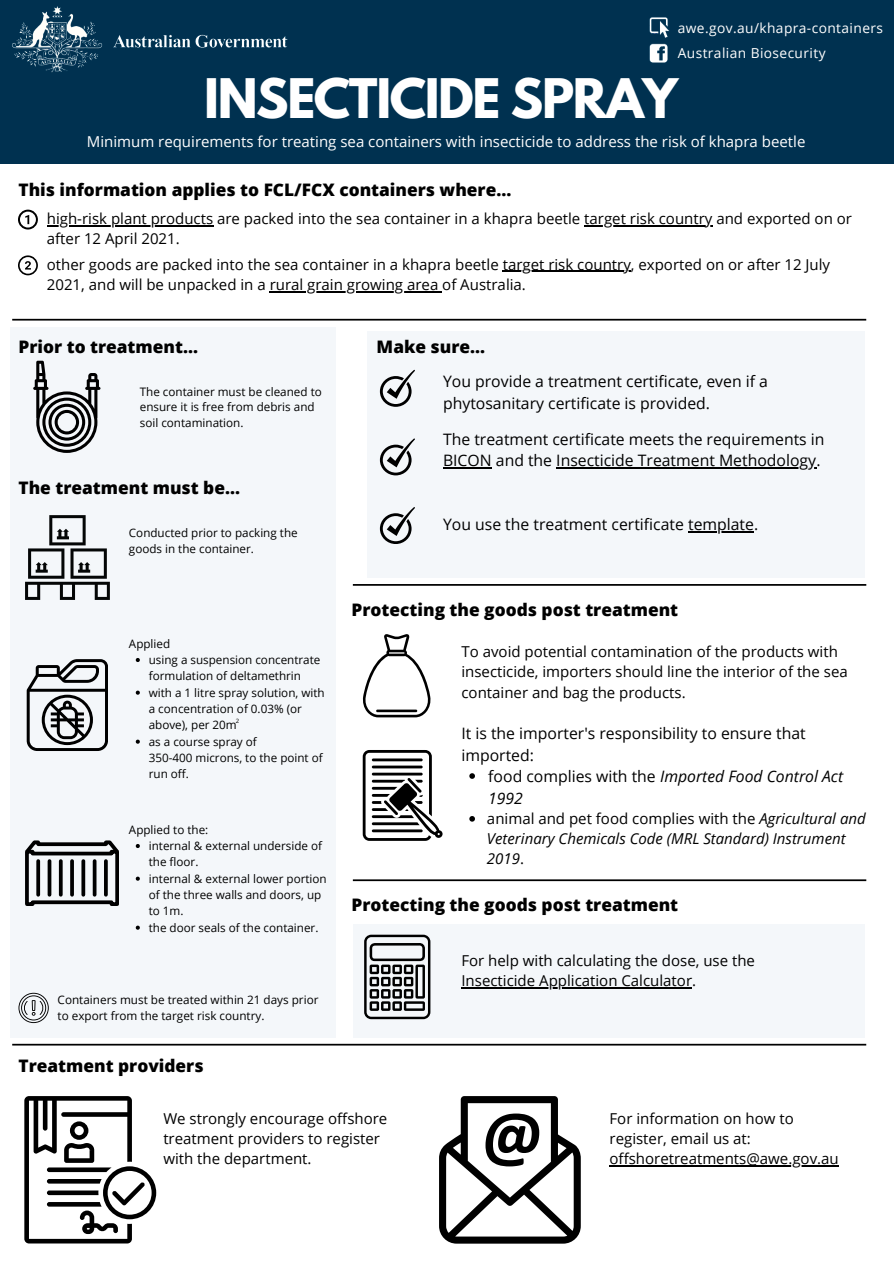
<style>
.page{position:relative;width:894px;height:1264px;background:#fff}
.page>*{position:absolute;margin:0;border:0;box-sizing:border-box;transform-origin:0 0}
.t1{font:700 48.3px "League Spartan";letter-spacing:-.03em;color:#fff}
.t2{font:800 17.25px "Open Sans";color:#000}
.t3{font:15.75px/21.5px "Open Sans";color:#000}
.t4{font:italic 15.75px/21.5px "Open Sans";color:#000}
.t5{font:15px/20.2px "Open Sans";color:#000}
.t6{font:italic 15px/20.2px "Open Sans";color:#000}
.t7{font:15px "Open Sans";color:#fff}
.t8{font:13.8px "Open Sans";letter-spacing:.03em;color:#fff}
.t9{font:11.7px/16.4px "Open Sans";color:#000}
.t10{font:6px "Open Sans";color:#000}
.s1{font-style:normal}
</style>
<div class="page">
<div style="left:11px;top:327px;width:325px;height:710px;background:#f4f7fa"></div>
<svg style="left:18px;top:992px;width:31px;height:31px"></svg>
<div style="left:367px;top:331px;width:497px;height:246px;background:#f4f7fa"></div>
<svg style="left:12px;top:1043px;width:854px;height:2px;background:#676767"></svg>
<svg style="left:18px;top:210px;width:20px;height:19px"></svg>
<svg style="left:18px;top:255px;width:20px;height:20px"></svg>
<div style="left:0;top:0;width:893px;height:164px;background:#003150"></div>
<img style="left:12px;top:6px;width:276px;height:67px">
<img style="left:649px;top:17px;width:20px;height:46px">
<svg style="left:12px;top:319px;width:854px;height:1px"></svg>
<svg style="left:380px;top:370px;width:34px;height:37px"></svg>
<svg style="left:380px;top:438px;width:34px;height:37px"></svg>
<svg style="left:380px;top:507px;width:34px;height:37px"></svg>
<svg style="left:353px;top:584px;width:513px;height:1px"></svg>
<svg style="left:25px;top:515px;width:84px;height:84px"></svg>
<svg style="left:33px;top:361px;width:67px;height:92px"></svg>
<svg style="left:25px;top:840px;width:93px;height:65px"></svg>
<svg style="left:70px;top:861px;width:4px;height:33px"></svg>
<svg style="left:81px;top:861px;width:4px;height:33px"></svg>
<hr style="left:93px;top:861px;width:3px;height:33px;background:#000">
<svg style="left:104px;top:861px;width:4px;height:33px"></svg>
<svg style="left:36px;top:861px;width:4px;height:33px"></svg>
<hr style="left:48px;top:861px;width:3px;height:33px;background:#000">
<svg style="left:59px;top:861px;width:4px;height:33px"></svg>
<svg style="left:362px;top:634px;width:69px;height:83px"></svg>
<hr style="left:376px;top:709px;width:41px;height:3px;background:#000">
<svg style="left:362px;top:750px;width:81px;height:90px"></svg>
<svg style="left:27px;top:659px;width:81px;height:92px"></svg>
<svg style="left:24px;top:1096px;width:132px;height:147px"></svg>
<svg style="left:439px;top:1096px;width:141px;height:147px"></svg>
<div style="left:353px;top:924px;width:511px;height:113px;background:#f4f7fa"></div>
<svg style="left:353px;top:879px;width:513px;height:2px"></svg>
<svg style="left:364px;top:934px;width:66px;height:85px"></svg>
<svg style="left:136px;top:658px;width:4px;height:4px"></svg>
<svg style="left:136px;top:690px;width:4px;height:4px"></svg>
<svg style="left:136px;top:739px;width:4px;height:4px"></svg>
<hr style="left:502px;top:271px;width:128px;height:1px;background:#000">
<hr style="left:269px;top:291px;width:173px;height:1px;background:#000">
<hr style="left:47px;top:225px;width:166px;height:1px;background:#000">
<hr style="left:584px;top:225px;width:128px;height:1px;background:#000">
<hr style="left:443px;top:467px;width:48px;height:1px;background:#000">
<hr style="left:556px;top:467px;width:260px;height:1px;background:#000">
<hr style="left:688px;top:531px;width:65px;height:1px;background:#000">
<svg style="left:136px;top:844px;width:4px;height:4px"></svg>
<svg style="left:136px;top:876px;width:4px;height:4px"></svg>
<svg style="left:136px;top:925px;width:4px;height:4px"></svg>
<svg style="left:469px;top:773px;width:6px;height:5px"></svg>
<svg style="left:469px;top:816px;width:6px;height:5px"></svg>
<hr style="left:609px;top:1165px;width:229px;height:1px;background:#000">
<hr style="left:461px;top:987px;width:231px;height:1px;background:#000">
<p class="t8" style="left:677px;top:18px;width:207px">awe.gov.au/khapra-containers</p>
<p class="t8" style="left:677px;top:44px;width:149px">Australian Biosecurity</p>
<p class="t1" style="left:204px;top:74px;width:475px">INSECTICIDE SPRAY</p>
<p class="t7" style="left:87px;top:131px;width:720px">Minimum requirements for treating sea containers with insecticide to address the risk of khapra beetle</p>
<p class="t2" style="left:18px;top:178px;width:494px">This information applies to FCL/FCX containers where...</p>
<p class="t5" style="left:47px;top:208px;width:806px">high-risk plant products are packed into the sea container in a khapra beetle target risk country and exported on or after 12 April 2021.</p>
<p class="t5" style="left:47px;top:254px;width:784px">other goods are packed into the sea container in a khapra beetle target risk country, exported on or after 12 July<br>2021, and will be unpacked in a rural grain growing area of Australia.</p>
<p class="t2" style="left:18px;top:334px;width:181px">Prior to treatment...</p>
<p class="t9" style="left:140px;top:383px;width:183px;line-height:15.8px">The container must be cleaned to ensure it is free from debris and soil contamination.</p>
<p class="t2" style="left:18px;top:475px;width:223px">The treatment must be...</p>
<p class="t9" style="left:129px;top:524px;width:170px">Conducted prior to packing the goods in the container.</p>
<p class="t9" style="left:129px;top:635px;width:43px">Applied</p>
<p class="t9" style="left:149px;top:651px;width:173px">using a suspension concentrate formulation of deltamethrin</p>
<p class="t9" style="left:149px;top:684px;width:177px">with a 1 litre spray solution, with a concentration of 0.03% (or above), per 20m</p>
<p class="t9" style="left:149px;top:733px;width:109px">as a course spray of</p>
<p class="t10" style="left:236px;top:716px;width:5px">2</p>
<p class="t9" style="left:149px;top:749px;width:175px">350-400 microns, to the point of run off.</p>
<p class="t9" style="left:129px;top:821px;width:81px">Applied to the:</p>
<p class="t9" style="left:149px;top:837px;width:175px">internal &amp; external underside of the floor.</p>
<p class="t9" style="left:149px;top:870px;width:179px">internal &amp; external lower portion of the three walls and doors, up to 1m.</p>
<p class="t9" style="left:149px;top:919px;width:171px">the door seals of the container.</p>
<p class="t9" style="left:58px;top:991px;width:262px;line-height:15.6px">Containers must be treated within 21 days prior to export from the target risk country.</p>
<p class="t2" style="left:18px;top:1053px;width:186px">Treatment providers</p>
<p class="t2" style="left:376px;top:334px;width:110px">Make sure...</p>
<p class="t3" style="left:443px;top:370px;width:326px">You provide a treatment certificate, even if a phytosanitary certificate is provided.</p>
<p class="t3" style="left:443px;top:428px;width:383px">The treatment certificate meets the requirements in<br>BICON and the Insecticide Treatment Methodology.</p>
<p class="t3" style="left:443px;top:513px;width:316px">You use the treatment certificate template.</p>
<p class="t2" style="left:351px;top:597px;width:328px">Protecting the goods post treatment</p>
<p class="t5" style="left:461px;top:641px;width:388px">To avoid potential contamination of the products with insecticide, importers should line the interior of the sea container and bag the products.</p>
<p class="t3" style="left:461px;top:722px;width:345px">It is the importer's responsibility to ensure that imported:</p>
<p class="t4" style="left:488px;top:765px;width:356px"><span class="s1">food complies with the</span> Imported Food Control Act<br>1992</p>
<p class="t6" style="left:487px;top:808px;width:380px"><span class="s1">animal and pet food complies with the</span> Agricultural and<br>Veterinary Chemicals Code (MRL Standard) Instrument<br>2019<span class="s1">.</span></p>
<p class="t2" style="left:351px;top:892px;width:328px">Protecting the goods post treatment</p>
<p class="t5" style="left:461px;top:950px;width:295px">For help with calculating the dose, use the</p>
<p class="t5" style="left:461px;top:970px;width:236px">Insecticide Application Calculator.</p>
<p class="t5" style="left:163px;top:1107px;width:225px">We strongly encourage offshore treatment providers to register with the department.</p>
<p class="t5" style="left:609px;top:1107px;width:231px">For information on how to register, email us at: offshoretreatments@awe.gov.au</p>
</div>
